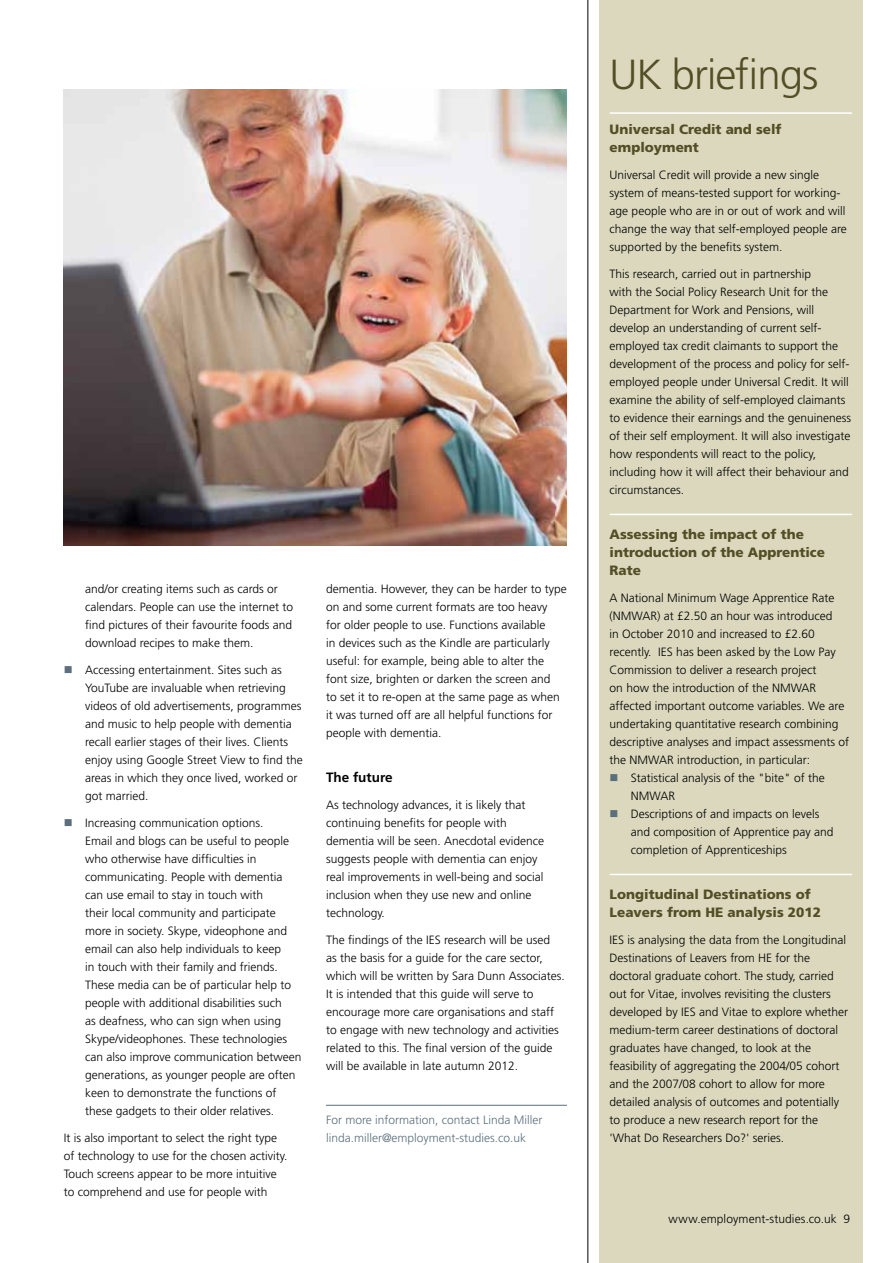
<style>
.page{position:relative;width:893px;height:1263px;background:#fff}
.page>*{position:absolute;margin:0;border:0;box-sizing:border-box;transform-origin:0 0}
.t1{font:300 42px "Frutiger";letter-spacing:-.025em;color:#524f26}
.t2{font:900 13.5px/18px "Frutiger";color:#524f26}
.t3{font:700 13.5px "Frutiger";color:#000}
.t4{font:300 12px/18px "Frutiger";color:#000}
.t5{font:300 12px/18px "Frutiger";color:#5c6f7c}
.s1{color:#5c6f7c}
</style>
<div class="page">
<div style="left:599px;top:0;width:264px;height:1263px;background:#dbd8bd"></div>
<hr style="left:587px;top:0;width:1px;height:1263px;background:#000">
<hr style="left:610px;top:112px;width:242px;height:2px;background:#fff">
<hr style="left:610px;top:514px;width:242px;height:1px;background:#fff">
<hr style="left:610px;top:874px;width:242px;height:1px;background:#fff">
<hr style="left:326px;top:1105px;width:241px;height:1px;background:#5c6f7c">
<img style="left:64px;top:89px;width:503px;height:456px">
<p class="t4" style="left:85px;top:580px;width:210px">and/or creating items such as cards or calendars. People can use the internet to find pictures of their favourite foods and download recipes to make them.</p>
<p class="t4" style="left:85px;top:661px;width:219px;text-indent:-21px"><span class="s1">■</span> Accessing entertainment. Sites such as YouTube are invaluable when retrieving videos of old advertisements, programmes and music to help people with dementia recall earlier stages of their lives. Clients enjoy using Google Street View to find the areas in which they once lived, worked or got married.</p>
<p class="t4" style="left:85px;top:814px;width:218px;text-indent:-21px"><span class="s1">■</span> Increasing communication options.<br>Email and blogs can be useful to people who otherwise have difficulties in communicating. People with dementia can use email to stay in touch with<br>their local community and participate more in society. Skype, videophone and email can also help individuals to keep<br>in touch with their family and friends.<br>These media can be of particular help to people with additional disabilities such<br>as deafness, who can sign when using Skype/videophones. These technologies can also improve communication between generations, as younger people are often keen to demonstrate the functions of these gadgets to their older relatives.</p>
<p class="t4" style="left:64px;top:1129px;width:225px">It is also important to select the right type of technology to use for the chosen activity.<br>Touch screens appear to be more intuitive to comprehend and use for people with</p>
<p class="t4" style="left:326px;top:580px;width:242px">dementia. However, they can be harder to type on and some current formats are too heavy<br>for older people to use. Functions available<br>in devices such as the Kindle are particularly useful: for example, being able to alter the font size, brighten or darken the screen and<br>to set it to re-open at the same page as when it was turned off are all helpful functions for people with dementia.</p>
<p class="t3" style="left:326px;top:769px;width:68px">The future</p>
<p class="t4" style="left:326px;top:796px;width:220px">As technology advances, it is likely that continuing benefits for people with dementia will be seen. Anecdotal evidence suggests people with dementia can enjoy real improvements in well-being and social inclusion when they use new and online technology.</p>
<p class="t4" style="left:326px;top:931px;width:240px">The findings of the IES research will be used<br>as the basis for a guide for the care sector, which will be written by Sara Dunn Associates.<br>It is intended that this guide will serve to encourage more care organisations and staff to engage with new technology and activities related to this. The final version of the guide will be available in late autumn 2012.</p>
<p class="t5" style="left:326px;top:1111px;width:218px">For more information, contact Linda Miller linda.miller@employment-studies.co.uk</p>
<h1 class="t1" style="left:610px;top:50px;width:210px">UK briefings</h1>
<p class="t2" style="left:610px;top:120px;width:173px">Universal Credit and self employment</p>
<p class="t4" style="left:610px;top:166px;width:239px">Universal Credit will provide a new single system of means-tested support for working&shy;age people who are in or out of work and will change the way that self-employed people are supported by the benefits system.</p>
<p class="t4" style="left:610px;top:265px;width:243px">This research, carried out in partnership<br>with the Social Policy Research Unit for the Department for Work and Pensions, will develop an understanding of current self&shy;employed tax credit claimants to support the development of the process and policy for self&shy;employed people under Universal Credit. It will examine the ability of self-employed claimants to evidence their earnings and the genuineness of their self employment. It will also investigate how respondents will react to the policy, including how it will affect their behaviour and circumstances.</p>
<p class="t2" style="left:610px;top:525px;width:217px">Assessing the impact of the introduction of the Apprentice<br>Rate</p>
<p class="t4" style="left:610px;top:589px;width:241px">A National Minimum Wage Apprentice Rate (NMWAR) at £2.50 an hour was introduced<br>in October 2010 and increased to £2.60 recently. IES has been asked by the Low Pay Commission to deliver a research project<br>on how the introduction of the NMWAR affected important outcome variables. We are undertaking quantitative research combining descriptive analyses and impact assessments of the NMWAR introduction, in particular:</p>
<p class="t4" style="left:631px;top:769px;width:196px;text-indent:-21px"><span class="s1">■</span> Statistical analysis of the "bite" of the<br>NMWAR</p>
<p class="t4" style="left:631px;top:805px;width:204px;text-indent:-21px"><span class="s1">■</span> Descriptions of and impacts on levels and composition of Apprentice pay and completion of Apprenticeships</p>
<p class="t2" style="left:610px;top:885px;width:213px">Longitudinal Destinations of<br>Leavers from HE analysis 2012</p>
<p class="t4" style="left:610px;top:931px;width:240px">IES is analysing the data from the Longitudinal Destinations of Leavers from HE for the doctoral graduate cohort. The study, carried out for Vitae, involves revisiting the clusters developed by IES and Vitae to explore whether medium-term career destinations of doctoral graduates have changed, to look at the feasibility of aggregating the 2004/05 cohort and the 2007/08 cohort to allow for more detailed analysis of outcomes and potentially to produce a new research report for the 'What Do Researchers Do?' series.</p>
<p class="t4" style="left:669px;top:1210px;width:183px">www.employment-studies.co.uk 9</p>
</div>
